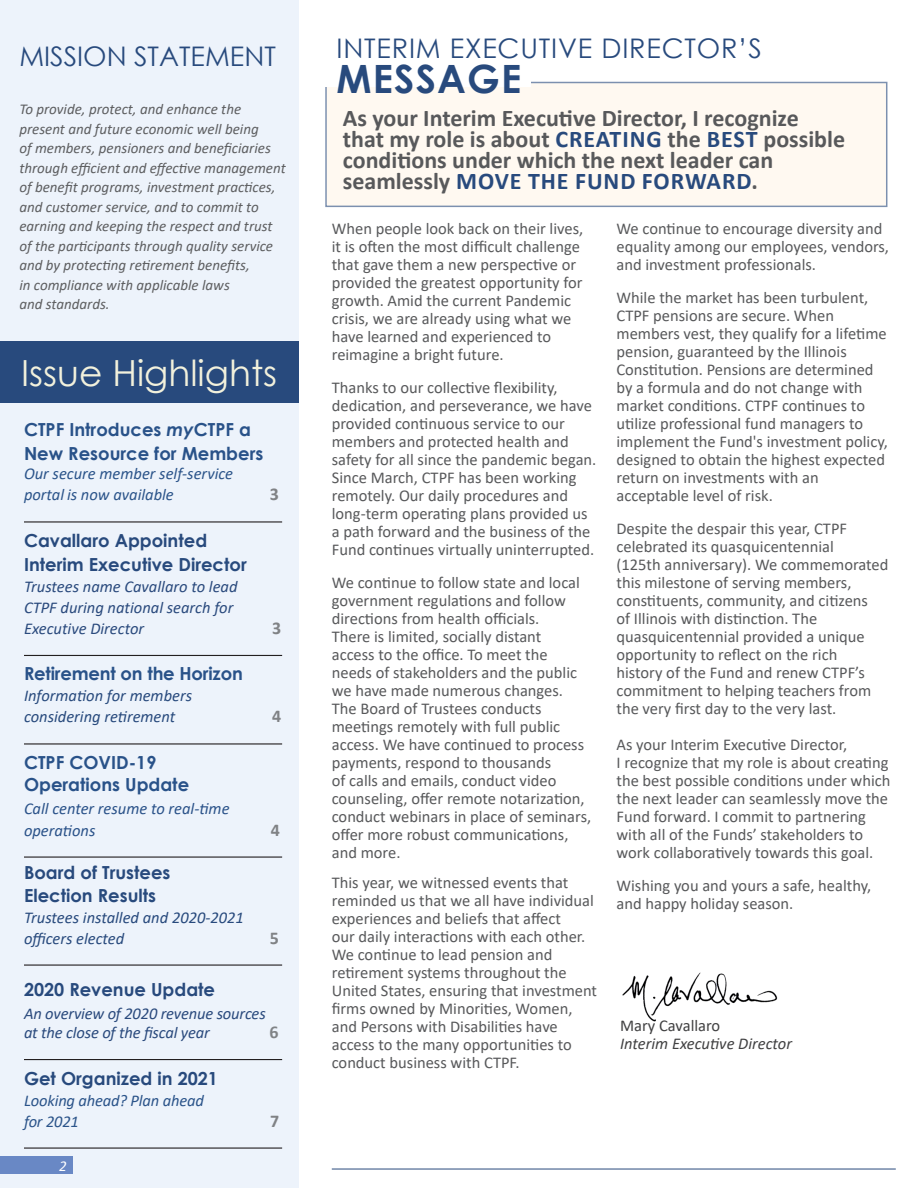
<style>
.page{position:relative;width:918px;height:1188px;background:#fff}
.page>*{position:absolute;margin:0;border:0;box-sizing:border-box;transform-origin:0 0}
.head_2{font:700 39px "Century Gothic";letter-spacing:.03em;color:#284a7d}
.t1{font:36px "Century Gothic";color:#f2f1dc}
.head_2-2{font:27px "Century Gothic";letter-spacing:.03em;color:#284a7d}
.head_3{font:27px "Century Gothic";color:#284a7d}
.body{font:700 24px/21px "Calibri";color:#58595b}
.In_this_Issue_subhea{font:700 18px/24px "Century Gothic";color:#295289}
.In_this_Issue_subhea-2{font:700 18px/24px "Century Gothic";color:#284a7d}
.head_3-2{font:700 18px "Century Gothic";color:#284a7d}
.In_this_Issue_subhea-3{font:700 18px "Calibri";color:#808285}
.In_this_Issue_subhea-4{font:700 18px "Calibri";color:#808386}
.body-2{font:16.5px/18px "Calibri";color:#58595b}
.In_this_Issue_subhea-5{font:italic 16.5px/21px "Calibri";letter-spacing:-.01em;color:#2a4a7d}
.In_this_Issue_subhea-6{font:italic 16.5px/21px "Calibri";color:#284a7d}
.In_this_Issue_subhea-7{font:italic 16.5px/21px "Calibri";letter-spacing:-.01em;color:#2b548a}
.In_this_Issue_subhea-8{font:italic 16.5px/21.6px "Calibri";color:#2a5289}
.t2{font:italic 16.5px "Calibri";letter-spacing:-.005em;color:#414142}
.t3{font:16.5px "Calibri";color:#414142}
.subhead{font:italic 15px/19.5px "Calibri";color:#5d5e60}
.t4{font:italic 15px "Calibri";color:#fff}
.s1{font-style:italic}
.s2{color:#284a7d}
</style>
<div class="page">
<div style="left:0;top:0;width:298px;height:1188px;background:#edf3fb"></div>
<div style="left:0;top:342px;width:299px;height:61px;background:#284a7d"></div>
<div style="left:325px;top:82px;width:562px;height:125px;background:#fff9f1"></div>
<div style="left:325px;top:74px;width:205px;height:12px;background:#fff"></div>
<hr style="left:24px;top:521px;width:258px;height:2px;background:#231f20">
<hr style="left:24px;top:655px;width:258px;height:1px;background:#231f20">
<hr style="left:24px;top:743px;width:258px;height:2px;background:#231f20">
<hr style="left:24px;top:856px;width:258px;height:2px;background:#231f20">
<hr style="left:24px;top:964px;width:258px;height:2px;background:#231f20">
<hr style="left:24px;top:1059px;width:258px;height:1px;background:#231f20">
<hr style="left:24px;top:1148px;width:258px;height:1px;background:#231f20">
<hr style="left:332px;top:1169px;width:564px;height:1px;background:#284a7d">
<img style="left:622px;top:972px;width:156px;height:50px">
<div style="left:0;top:1156px;width:73px;height:18px;background:#6988c5"></div>
<p class="head_3" style="left:19px;top:38px;width:258px">MISSION STATEMENT</p>
<p class="subhead" style="left:19px;top:99px;width:268px">To provide, protect, and enhance the present and future economic well being<br>of members, pensioners and beneficiaries through efficient and effective management of benefit programs, investment practices, and customer service, and to commit to earning and keeping the respect and trust of the participants through quality service and by protecting retirement benefits,<br>in compliance with applicable laws<br>and standards.</p>
<p class="t1" style="left:21px;top:348px;width:258px">Issue Highlights</p>
<p class="In_this_Issue_subhea" style="left:24px;top:417px;width:241px">CTPF Introduces <span class="s1">my</span>CTPF a<br>New Resource for Members</p>
<p class="In_this_Issue_subhea-7" style="left:24px;top:463px;width:211px">Our secure member self-service portal is now available</p>
<p class="In_this_Issue_subhea-3" style="left:270px;top:482px;width:11px">3</p>
<p class="In_this_Issue_subhea-2" style="left:24px;top:528px;width:224px">Cavallaro Appointed<br>Interim Executive Director</p>
<p class="In_this_Issue_subhea-5" style="left:24px;top:575px;width:215px">Trustees name Cavallaro to lead<br>CTPF during national search for<br>Executive Director</p>
<p class="In_this_Issue_subhea" style="left:24px;top:661px;width:220px">Retirement on the Horizon</p>
<p class="In_this_Issue_subhea-6" style="left:24px;top:685px;width:170px">Information for members considering retirement</p>
<p class="In_this_Issue_subhea" style="left:24px;top:750px;width:167px;line-height:22.5px">CTPF COVID-19<br>Operations Update</p>
<p class="In_this_Issue_subhea-8" style="left:24px;top:797px;width:207px">Call center resume to real-time operations</p>
<p class="In_this_Issue_subhea-2" style="left:24px;top:860px;width:148px;line-height:22.5px">Board of Trustees<br>Election Results</p>
<p class="In_this_Issue_subhea-6" style="left:24px;top:906px;width:221px">Trustees installed and 2020-2021 officers elected</p>
<p class="In_this_Issue_subhea-3" style="left:272px;top:615px;width:11px">3</p>
<p class="In_this_Issue_subhea-3" style="left:272px;top:704px;width:11px">4</p>
<p class="In_this_Issue_subhea-3" style="left:271px;top:817px;width:11px">4</p>
<p class="In_this_Issue_subhea-3" style="left:270px;top:925px;width:11px">5</p>
<p class="head_3-2" style="left:24px;top:976px;width:193px">2020 Revenue Update</p>
<p class="In_this_Issue_subhea-5" style="left:24px;top:1003px;width:243px;line-height:19.5px">An overview of 2020 revenue sources at the close of the fiscal year</p>
<p class="In_this_Issue_subhea-4" style="left:270px;top:1019px;width:11px">6</p>
<p class="In_this_Issue_subhea-2" style="left:24px;top:1065px;width:196px">Get Organized in 2021</p>
<p class="In_this_Issue_subhea-7" style="left:24px;top:1089px;width:182px">Looking ahead? Plan ahead for 2021</p>
<p class="t4" style="left:59px;top:1156px;width:9px">2</p>
<p class="In_this_Issue_subhea-3" style="left:270px;top:1108px;width:11px">7</p>
<p class="head_2-2" style="left:337px;top:30px;width:427px">INTERIM EXECUTIVE DIRECTOR’S</p>
<p class="head_2" style="left:337px;top:49px;width:186px">MESSAGE</p>
<p class="body" style="left:343px;top:108px;width:504px">As your Interim Executive Director, I recognize that my role is about <span class="s2">CREATING</span> the <span class="s2">BEST</span> possible conditions under which the next leader can seamlessly <span class="s2">MOVE THE FUND FORWARD</span>.</p>
<p class="body-2" style="left:332px;top:220px;width:253px">When people look back on their lives, it is often the most difficult challenge that gave them a new perspective or provided the greatest opportunity for growth. Amid the current Pandemic crisis, we are already using what we have learned and experienced to reimagine a bright future.</p>
<p class="body-2" style="left:332px;top:379px;width:266px">Thanks to our collective flexibility, dedication, and perseverance, we have provided continuous service to our members and protected health and safety for all since the pandemic began.<br>Since March, CTPF has been working remotely. Our daily procedures and long-term operating plans provided us a path forward and the business of the Fund continues virtually uninterrupted.</p>
<p class="body-2" style="left:332px;top:574px;width:250px">We continue to follow state and local government regulations and follow directions from health officials.</p>
<p class="body-2" style="left:332px;top:628px;width:211px">There is limited, socially distant</p>
<p class="body-2" style="left:332px;top:646px;width:217px">access to the office. To meet the</p>
<p class="body-2" style="left:332px;top:664px;width:247px">needs of stakeholders and the public we have made numerous changes.</p>
<p class="body-2" style="left:332px;top:700px;width:261px">The Board of Trustees conducts meetings remotely with full public access. We have continued to process payments, respond to thousands<br>of calls and emails, conduct video counseling, offer remote notarization, conduct webinars in place of seminars, offer more robust communications,</p>
<p class="body-2" style="left:332px;top:844px;width:70px">and more.</p>
<p class="body-2" style="left:332px;top:874px;width:267px">This year, we witnessed events that reminded us that we all have individual experiences and beliefs that affect<br>our daily interactions with each other.<br>We continue to lead pension and retirement systems throughout the United States, ensuring that investment firms owned by Minorities, Women, and Persons with Disabilities have access to the many opportunities to conduct business with CTPF.</p>
<p class="body-2" style="left:616px;top:219px;width:274px">We continue to encourage diversity and equality among our employees, vendors, and investment professionals.</p>
<p class="body-2" style="left:616px;top:288px;width:273px">While the market has been turbulent, CTPF pensions are secure. When members vest, they qualify for a lifetime pension, guaranteed by the Illinois Constitution. Pensions are determined by a formula and do not change with market conditions. CTPF continues to utilize professional fund managers to implement the Fund's investment policy, designed to obtain the highest expected return on investments with an</p>
<p class="body-2" style="left:616px;top:486px;width:158px">acceptable level of risk.</p>
<p class="body-2" style="left:616px;top:519px;width:232px">Despite the despair this year, CTPF celebrated its quasquicentennial</p>
<p class="body-2" style="left:616px;top:555px;width:273px">(125th anniversary). We commemorated this milestone of serving members, constituents, community, and citizens<br>of Illinois with distinction. The quasquicentennial provided a unique opportunity to reflect on the rich<br>history of the Fund and renew CTPF’s commitment to helping teachers from the very first day to the very last.</p>
<p class="body-2" style="left:616px;top:735px;width:232px">As your Interim Executive Director,</p>
<p class="body-2" style="left:616px;top:753px;width:275px">I recognize that my role is about creating the best possible conditions under which the next leader can seamlessly move the Fund forward. I commit to partnering with all of the Funds’ stakeholders to work collaboratively towards this goal.</p>
<p class="body-2" style="left:616px;top:876px;width:256px">Wishing you and yours a safe, healthy, and happy holiday season.</p>
<p class="t3" style="left:620px;top:1014px;width:102px">Mary Cavallaro</p>
<p class="t2" style="left:620px;top:1032px;width:174px">Interim Executive Director</p>
</div>
